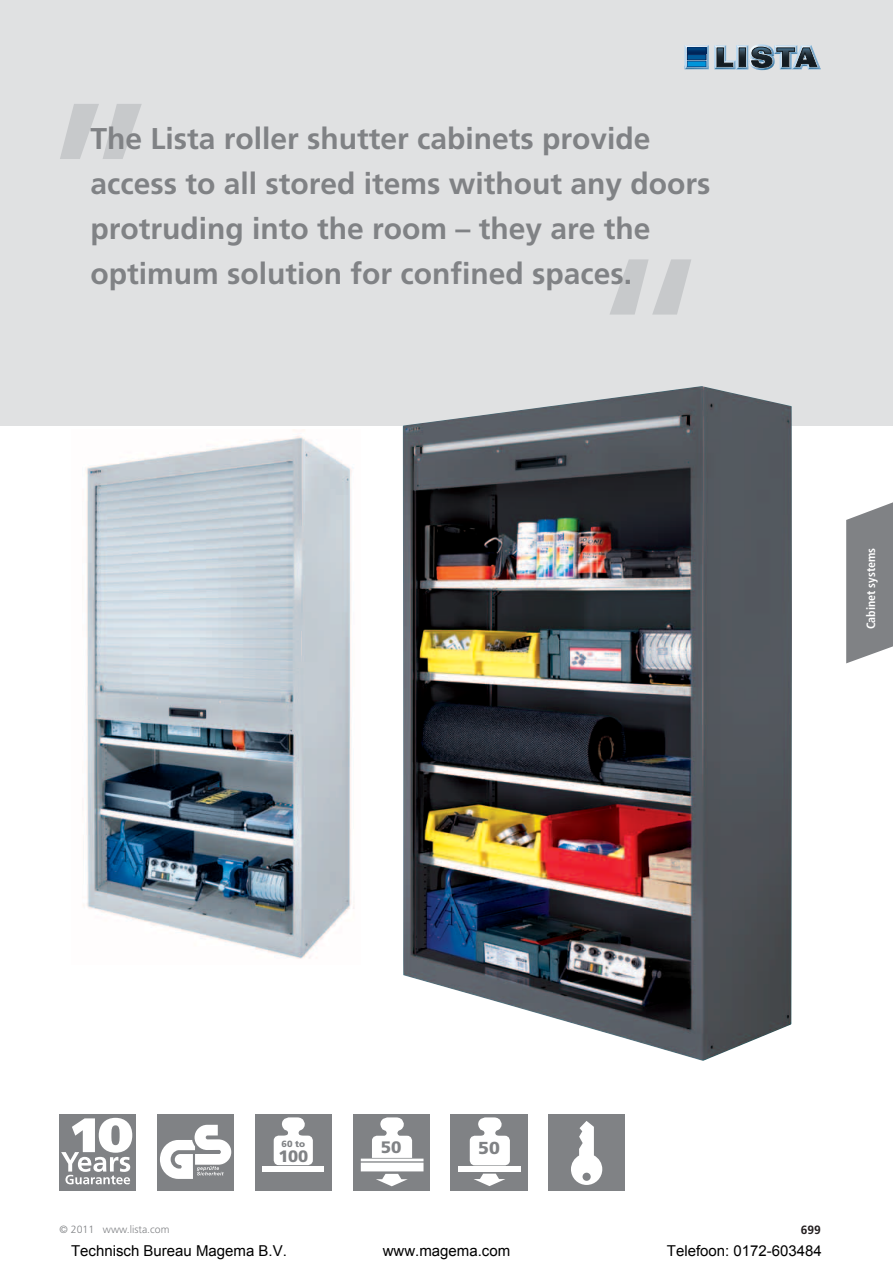
<style>
.page{position:relative;width:893px;height:1263px;background:#fff}
.page>*{position:absolute;margin:0;border:0;box-sizing:border-box;transform-origin:0 0}
.t1{font:225px "Frutiger LT Std";color:#c7c9cb}
.t2{font:700 30px/45px "Frutiger LT Std";color:#808285}
.t3{font:900 17.4px "Frutiger LT Std";color:#808285}
.t4{font:900 16.65px "Frutiger LT Std";color:#808285}
.t5{font:900 16.5px "Frutiger LT Std";color:#808285}
.t6{font:15px "Arial";color:#000}
.t7{font:700 condensed 12px "Frutiger LT Std";color:#fff}
.t8{font:700 12px "Frutiger LT Std";color:#231f20}
.t9{font:300 10.5px "Frutiger LT Std";color:#808285}
.t10{font:900 9px "Frutiger LT Std";color:#808285}
</style>
<div class="page">
<div style="left:0;top:0;width:893px;height:425px;background:#e0e1e2"></div>
<svg style="left:685px;top:44px;width:136px;height:26px"></svg>
<img style="left:83px;top:429px;width:271px;height:530px">
<img style="left:403px;top:386px;width:389px;height:675px">
<div style="left:60px;top:1114px;width:76px;height:77px;background:#808285"></div>
<svg style="left:61px;top:1118px;width:71px;height:66px"></svg>
<div style="left:549px;top:1114px;width:76px;height:77px;background:#808285"></div>
<svg style="left:571px;top:1121px;width:31px;height:64px"></svg>
<div style="left:451px;top:1114px;width:76px;height:77px;background:#808285"></div>
<div style="left:471px;top:1137px;width:37px;height:27px;background:#fff;border-radius:4px"></div>
<div style="left:470px;top:1136px;width:40px;height:29px;border:3px solid #fff;border-radius:4px"></div>
<svg style="left:477px;top:1117px;width:26px;height:23px"></svg>
<div style="left:459px;top:1166px;width:62px;height:5px;background:#fff"></div>
<svg style="left:474px;top:1174px;width:31px;height:12px"></svg>
<div style="left:353px;top:1114px;width:76px;height:77px;background:#808285"></div>
<svg style="left:361px;top:1117px;width:62px;height:69px"></svg>
<div style="left:157px;top:1114px;width:77px;height:77px;background:#808285"></div>
<svg style="left:160px;top:1125px;width:71px;height:54px"></svg>
<div style="left:255px;top:1114px;width:77px;height:77px;background:#808285"></div>
<div style="left:275px;top:1137px;width:36px;height:26px;background:#fff;border-radius:4px"></div>
<div style="left:274px;top:1135px;width:39px;height:30px;border:3px solid #fff;border-radius:4px"></div>
<svg style="left:280px;top:1117px;width:26px;height:22px"></svg>
<div style="left:263px;top:1166px;width:61px;height:5px;background:#fff"></div>
<svg style="left:846px;top:502px;width:47px;height:161px;background:#8e8f92"></svg>
<h1 class="t1" style="left:38px;top:-81px;width:127px">„</h1>
<p class="t2" style="left:90px;top:116px;width:622px">The Lista roller shutter cabinets provide access to all stored items without any doors protruding into the room – they are the optimum solution for confined spaces.</p>
<h1 class="t1" style="left:588px;top:206px;width:127px">“</h1>
<p class="t7" style="left:864px;top:629px;width:83px;rotate:-90deg">Cabinet systems</p>
<p class="t10" style="left:281px;top:1139px;width:25px">60 to</p>
<p class="t5" style="left:279px;top:1147px;width:31px">100</p>
<p class="t4" style="left:381px;top:1137px;width:22px">50</p>
<p class="t3" style="left:478px;top:1138px;width:23px">50</p>
<p class="t9" style="left:60px;top:1223px;width:111px">© 2011 www.lista.com</p>
<p class="t8" style="left:801px;top:1222px;width:22px">699</p>
<p class="t6" style="left:71px;top:1241px;width:217px">Technisch Bureau Magema B.V.</p>
<p class="t6" style="left:383px;top:1241px;width:129px">www.magema.com</p>
<p class="t6" style="left:667px;top:1241px;width:157px">Telefoon: 0172-603484</p>
</div>
